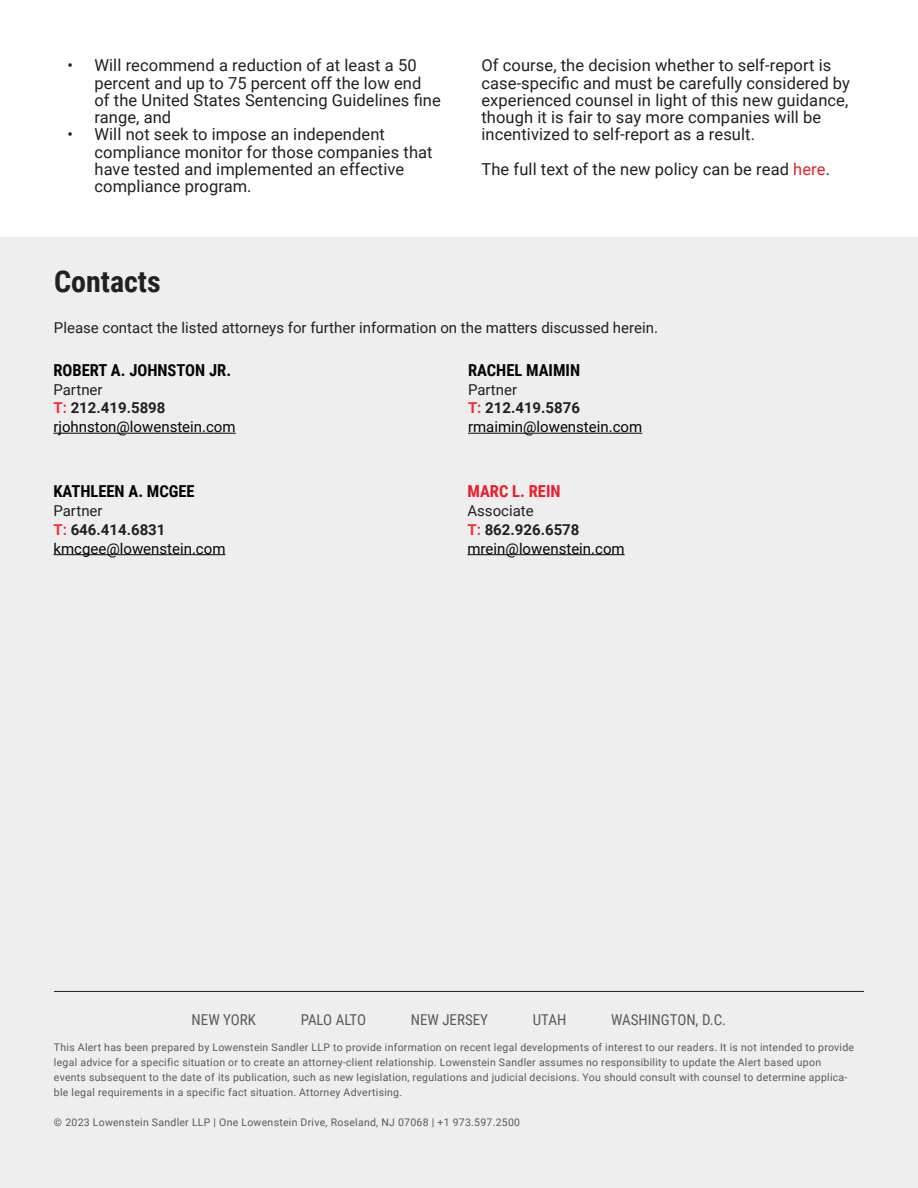
<style>
.page{position:relative;width:918px;height:1188px;background:#fff}
.page>*{position:absolute;margin:0;border:0;box-sizing:border-box;transform-origin:0 0}
.t1{font:700 30px "Roboto Condensed";color:#231f20}
.Body{font:16.5px/17.2px "Roboto";letter-spacing:.005em;color:#231f20}
.Body-2{font:700 16.5px "Roboto Condensed";color:#040503}
.Body-3{font:700 16.5px "Roboto Condensed";color:#eb1c2c}
.Body-4{font:15px/18.8px "Roboto";color:#040503}
.Body-5{font:15px "Roboto";color:#231f20}
.t2{font:15px "Roboto Condensed";color:#5a595b}
.t3{font:15px "Roboto Condensed";letter-spacing:-.025em;color:#5a595b}
.t4{font:10.5px/15px "Roboto";letter-spacing:.025em;color:#5a595b}
.s1{color:#eb1c2c}
.s2{color:#231f20}
.s3{font-weight:700;color:#ee3037}
.s4{font-weight:700;color:#231f20}
</style>
<div class="page">
<div style="left:0;top:237px;width:918px;height:951px;background:#eeeeef"></div>
<hr style="left:468px;top:433px;width:174px;height:1px;background:#040503">
<hr style="left:54px;top:991px;width:810px;height:1px;background:#231f20">
<hr style="left:467px;top:554px;width:158px;height:1px;background:#040503">
<hr style="left:53px;top:433px;width:183px;height:1px;background:#040503">
<hr style="left:53px;top:554px;width:173px;height:1px;background:#040503">
<p class="Body" style="left:94px;top:56px;width:348px;text-indent:-27px">• Will recommend a reduction of at least a 50 percent and up to 75 percent off the low end<br>of the United States Sentencing Guidelines fine range, and</p>
<p class="Body" style="left:94px;top:125px;width:340px;text-indent:-27px">• Will not seek to impose an independent compliance monitor for those companies that have tested and implemented an effective compliance program.</p>
<p class="t1" style="left:54px;top:260px;width:108px">Contacts</p>
<p class="Body" style="left:482px;top:56px;width:370px">Of course, the decision whether to self-report is case-specific and must be carefully considered by experienced counsel in light of this new guidance, though it is fair to say more companies will be incentivized to self-report as a result.</p>
<p class="Body" style="left:482px;top:160px;width:350px">The full text of the new policy can be read <span class="s1">here</span>.</p>
<p class="Body-5" style="left:54px;top:317px;width:606px">Please contact the listed attorneys for further information on the matters discussed herein.</p>
<p class="Body-2" style="left:53px;top:358px;width:179px">ROBERT A. JOHNSTON JR.</p>
<p class="Body-4" style="left:53px;top:379px;width:184px"><span class="s2">Partner<br></span><span class="s3">T:</span> <span class="s4">212.419.5898 </span>rjohnston@lowenstein.com</p>
<p class="Body-2" style="left:53px;top:480px;width:143px">KATHLEEN A. MCGEE</p>
<p class="Body-4" style="left:53px;top:501px;width:174px"><span class="s2">Partner<br></span><span class="s3">T:</span> <span class="s4">646.414.6831 </span>kmcgee@lowenstein.com</p>
<p class="Body-2" style="left:468px;top:358px;width:114px">RACHEL MAIMIN</p>
<p class="Body-4" style="left:468px;top:379px;width:176px"><span class="s2">Partner<br></span><span class="s3">T:</span> <span class="s4">212.419.5876 </span>rmaimin@lowenstein.com</p>
<p class="Body-3" style="left:467px;top:480px;width:95px">MARC L. REIN</p>
<p class="Body-4" style="left:467px;top:501px;width:159px"><span class="s2">Associate<br></span><span class="s3">T:</span> <span class="s4">862.926.6578 </span>mrein@lowenstein.com</p>
<p class="t2" style="left:192px;top:1009px;width:66px">NEW YORK</p>
<p class="t3" style="left:301px;top:1009px;width:67px">PALO ALTO</p>
<p class="t2" style="left:411px;top:1009px;width:79px">NEW JERSEY</p>
<p class="t2" style="left:533px;top:1009px;width:35px">UTAH</p>
<p class="t2" style="left:611px;top:1009px;width:117px">WASHINGTON, D.C.</p>
<p class="t4" style="left:54px;top:1040px;width:802px">This Alert has been prepared by Lowenstein Sandler LLP to provide information on recent legal developments of interest to our readers. It is not intended to provide legal advice for a specific situation or to create an attorney-client relationship. Lowenstein Sandler assumes no responsibility to update the Alert based upon events subsequent to the date of its publication, such as new legislation, regulations and judicial decisions. You should consult with counsel to determine applica&shy;ble legal requirements in a specific fact situation. Attorney Advertising.</p>
<p class="t4" style="left:54px;top:1115px;width:468px">© 2023 Lowenstein Sandler LLP | One Lowenstein Drive, Roseland, NJ 07068 | +1 973.597.2500</p>
</div>
